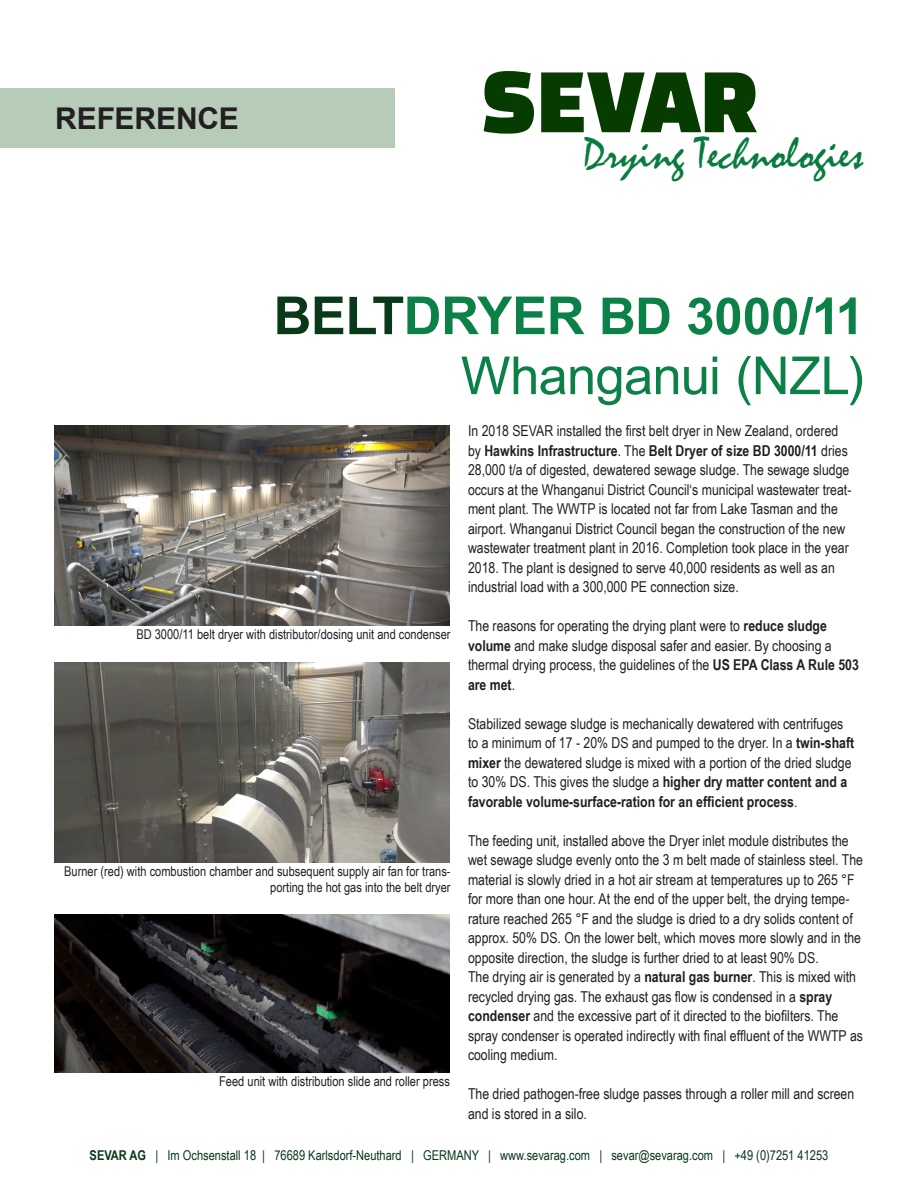
<style>
.page{position:relative;width:918px;height:1188px;background:#fff}
.page>*{position:absolute;margin:0;border:0;box-sizing:border-box;transform-origin:0 0}
.t1{font:95.55px "Changa One";color:#073c00}
.t2{font:52.5px "Arial";letter-spacing:-.015em;color:#0b8047}
.t3{font:700 51px "Arial";letter-spacing:-.005em;color:#0b8047}
.t4{font:45px "Mistral";color:#0a7b3e}
.t5{font:700 30px "Arial";letter-spacing:-.005em;color:#231f20}
.t6{font:15px/19.5px "Arial Narrow";color:#231f20}
.t7{font:13.5px/16.2px "Arial Narrow";color:#231f20;text-align:right}
.t8{font:13.5px "Arial Narrow";color:#09381a}
.s1{font-size:52.5px;color:#09381a}
.s2{font-size:52.5px}
.s3{font-weight:700}
</style>
<div class="page">
<div style="left:0;top:88px;width:395px;height:60px;background:#b7ccb8"></div>
<img style="left:54px;top:425px;width:396px;height:200px">
<img style="left:55px;top:662px;width:395px;height:200px">
<img style="left:54px;top:915px;width:396px;height:157px">
<h3 class="t5" style="left:55px;top:98px;width:185px">REFERENCE</h3>
<h1 class="t1" style="left:481px;top:48px;width:279px">SEVAR</h1>
<h3 class="t4" style="left:583px;top:126px;width:282px">Drying Technologies</h3>
<p class="t3" style="left:274px;top:283px;width:592px"><span class="s1">BELT</span><span class="s2">DRYER</span> BD 3000/11</p>
<p class="t2" style="left:461px;top:341px;width:405px">Whanganui (NZL)</p>
<p class="t6" style="left:468px;top:421px;width:385px">In 2018 SEVAR installed the first belt dryer in New Zealand, ordered by <span class="s3">Hawkins Infrastructure</span>. The <span class="s3">Belt Dryer of size BD 3000/11</span> dries 28,000 t/a of digested, dewatered sewage sludge. The sewage sludge occurs at the Whanganui District Council‘s municipal wastewater treat&shy;ment plant. The WWTP is located not far from Lake Tasman and the airport. Whanganui District Council began the construction of the new wastewater treatment plant in 2016. Completion took place in the year 2018. The plant is designed to serve 40,000 residents as well as an industrial load with a 300,000 PE connection size.</p>
<p class="t6" style="left:468px;top:616px;width:392px">The reasons for operating the drying plant were to <span class="s3">reduce sludge volume</span> and make sludge disposal safer and easier. By choosing a thermal drying process, the guidelines of the <span class="s3">US EPA Class A Rule 503 are met</span>.</p>
<p class="t6" style="left:468px;top:713px;width:388px">Stabilized sewage sludge is mechanically dewatered with centrifuges to a minimum of 17 - 20% DS and pumped to the dryer. In a <span class="s3">twin-shaft mixer</span> the dewatered sludge is mixed with a portion of the dried sludge to 30% DS. This gives the sludge a <span class="s3">higher dry matter content and a favorable volume-surface-ration for an efficient process</span>.</p>
<p class="t6" style="left:468px;top:830px;width:397px">The feeding unit, installed above the Dryer inlet module distributes the wet sewage sludge evenly onto the 3 m belt made of stainless steel. The material is slowly dried in a hot air stream at temperatures up to 265 °F for more than one hour. At the end of the upper belt, the drying tempe&shy;rature reached 265 °F and the sludge is dried to a dry solids content of approx. 50% DS. On the lower belt, which moves more slowly and in the opposite direction, the sludge is further dried to at least 90% DS.</p>
<p class="t6" style="left:468px;top:967px;width:396px">The drying air is generated by a <span class="s3">natural gas burner</span>. This is mixed with recycled drying gas. The exhaust gas flow is condensed in a <span class="s3">spray condenser</span> and the excessive part of it directed to the biofilters. The spray condenser is operated indirectly with final effluent of the WWTP as cooling medium.</p>
<p class="t6" style="left:468px;top:1084px;width:388px">The dried pathogen-free sludge passes through a roller mill and screen and is stored in a silo.</p>
<p class="t7" style="left:136px;top:626px;width:316px">BD 3000/11 belt dryer with distributor/dosing unit and condenser</p>
<p class="t7" style="left:64px;top:863px;width:388px">Burner (red) with combustion chamber and subsequent supply air fan for trans&shy;porting the hot gas into the belt dryer</p>
<p class="t7" style="left:219px;top:1073px;width:232px">Feed unit with distribution slide and roller press</p>
<p class="t8" style="left:90px;top:1145px;width:740px"><span class="s3">SEVAR AG</span> | Im Ochsenstall 18 | 76689 Karlsdorf-Neuthard | GERMANY | www.sevarag.com | sevar@sevarag.com | +49 (0)7251 41253</p>
</div>
